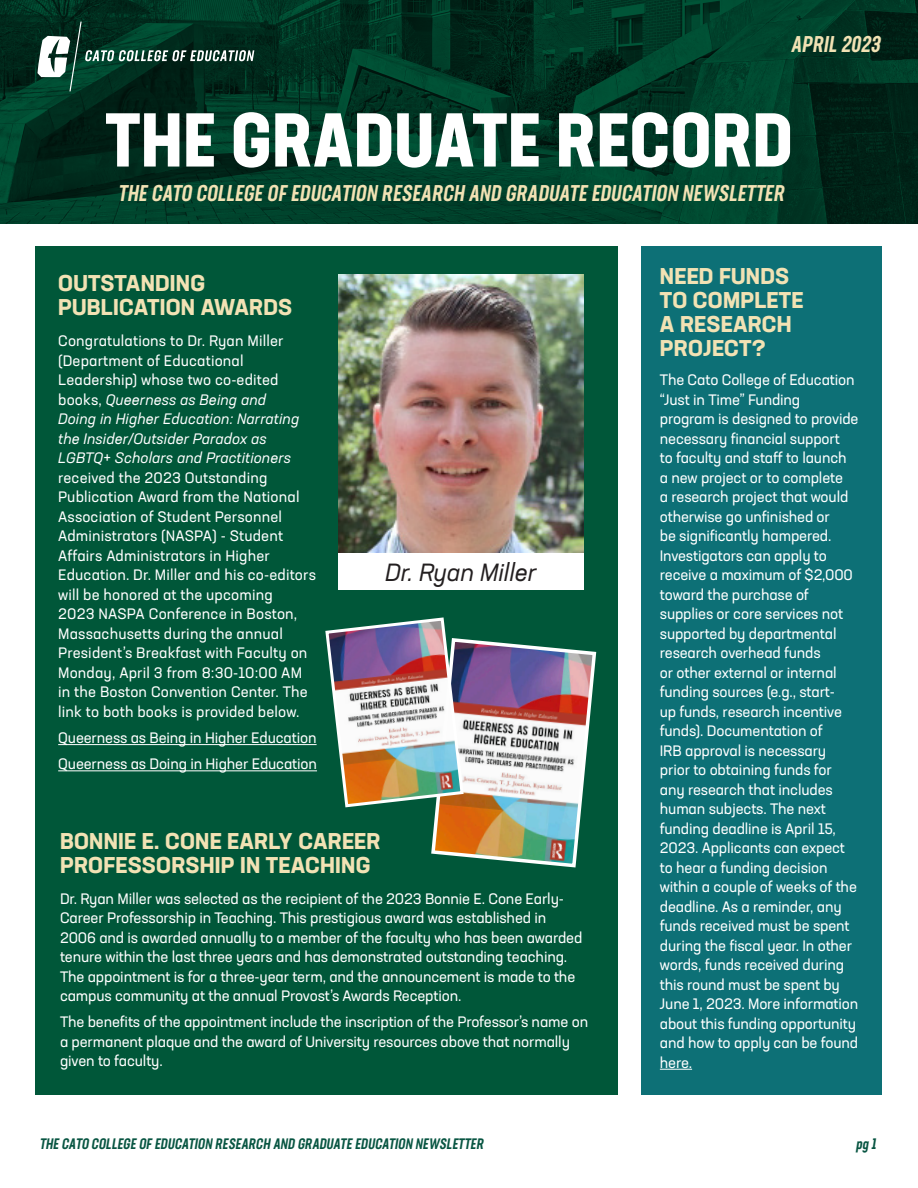
<style>
.page{position:relative;width:918px;height:1188px;background:#fff}
.page>*{position:absolute;margin:0;border:0;box-sizing:border-box;transform-origin:0 0}
.t1{font:700 condensed 75px "Neusa Next Std";letter-spacing:.01em;color:#fff}
.body{font:italic 24.6px "Neusa Next Std";color:#231f20}
.t2{font:700 22.5px/24px "Neusa Next Std";letter-spacing:.01em;color:#f2e2b4}
.body-2{font:italic 500 22.5px "Neusa Next Std Compact";color:#f2e2b4}
.body-3{font:15px/19.5px "Neusa Next Std";letter-spacing:-.01em;color:#fff}
.body-4{font:15px/19.5px "Neusa Next Std";letter-spacing:.01em;color:#fff}
.t3{font:italic 500 15px "Neusa Next Std Compact";color:#085542}
.s1{font-style:italic}
</style>
<div class="page">
<div style="left:36px;top:246px;width:582px;height:848px;background:#005739"></div>
<svg style="left:0;top:0;width:918px;height:224px;background:#003624"></svg>
<svg style="left:37px;top:22px;width:217px;height:69px;background:#1f483a"></svg>
<hr style="left:58px;top:744px;width:259px;height:1px;background:#fff">
<hr style="left:58px;top:770px;width:259px;height:1px;background:#fff">
<img style="left:325px;top:617px;width:272px;height:251px">
<div style="left:338px;top:552px;width:246px;height:38px;background:#fff"></div>
<img style="left:338px;top:274px;width:246px;height:278px">
<div style="left:642px;top:246px;width:240px;height:848px;background:#0d7076"></div>
<hr style="left:660px;top:1069px;width:32px;height:1px;background:#fff">
<p class="body-2" style="left:791px;top:30px;width:95px">APRIL 2023</p>
<p class="t1" style="left:106px;top:92px;width:689px">THE GRADUATE RECORD</p>
<p class="body-2" style="left:118px;top:179px;width:672px">THE CATO COLLEGE OF EDUCATION RESEARCH AND GRADUATE EDUCATION NEWSLETTER</p>
<p class="t2" style="left:58px;top:271px;width:235px">OUTSTANDING<br>PUBLICATION AWARDS</p>
<p class="body-4" style="left:58px;top:331px;width:259px">Congratulations to Dr. Ryan Miller (Department of Educational Leadership) whose two co-edited books, <span class="s1">Queerness as Being and<br>Doing in Higher Education: Narrating the Insider/Outsider Paradox as LGBTQ+ Scholars and Practitioners </span>received the 2023 Outstanding Publication Award from the National Association of Student Personnel Administrators (NASPA) - Student Affairs Administrators in Higher Education. Dr. Miller and his co-editors will be honored at the upcoming<br>2023 NASPA Conference in Boston, Massachusetts during the annual President’s Breakfast with Faculty on Monday, April 3 from 8:30-10:00 AM in the Boston Convention Center. The link to both books is provided below.</p>
<p class="body-3" style="left:58px;top:728px;width:260px">Queerness as Being in Higher Education</p>
<p class="body-3" style="left:58px;top:754px;width:260px">Queerness as Doing in Higher Education</p>
<p class="body" style="left:385px;top:557px;width:153px">Dr. Ryan Miller</p>
<p class="t2" style="left:60px;top:829px;width:322px">BONNIE E. CONE EARLY CAREER<br>PROFESSORSHIP IN TEACHING</p>
<p class="body-3" style="left:60px;top:888px;width:524px">Dr. Ryan Miller was selected as the recipient of the 2023 Bonnie E. Cone Early-Career Professorship in Teaching. This prestigious award was established in 2006 and is awarded annually to a member of the faculty who has been awarded tenure within the last three years and has demonstrated outstanding teaching.<br>The appointment is for a three-year term, and the announcement is made to the campus community at the annual Provost’s Awards Reception.</p>
<p class="body-3" style="left:60px;top:1012px;width:530px">The benefits of the appointment include the inscription of the Professor’s name on a permanent plaque and the award of University resources above that normally given to faculty.</p>
<p class="t2" style="left:660px;top:263px;width:145px">NEED FUNDS<br>TO COMPLETE<br>A RESEARCH<br>PROJECT?</p>
<p class="body-3" style="left:660px;top:370px;width:200px">The Cato College of Education “Just in Time” Funding program is designed to provide necessary financial support<br>to faculty and staff to launch a new project or to complete<br>a research project that would otherwise go unfinished or<br>be significantly hampered.<br>Investigators can apply to receive a maximum of $2,000 toward the purchase of supplies or core services not supported by departmental research overhead funds<br>or other external or internal funding sources (e.g., start-<br>up funds, research incentive funds). Documentation of<br>IRB approval is necessary prior to obtaining funds for any research that includes human subjects. The next funding deadline is April 15,<br>2023. Applicants can expect to hear a funding decision within a couple of weeks of the deadline. As a reminder, any funds received must be spent during the fiscal year. In other words, funds received during this round must be spent by<br>June 1, 2023. More information about this funding opportunity and how to apply can be found here.</p>
<p class="t3" style="left:39px;top:1134px;width:448px">THE CATO COLLEGE OF EDUCATION RESEARCH AND GRADUATE EDUCATION NEWSLETTER</p>
<p class="t3" style="left:856px;top:1134px;width:25px">pg 1</p>
</div>
